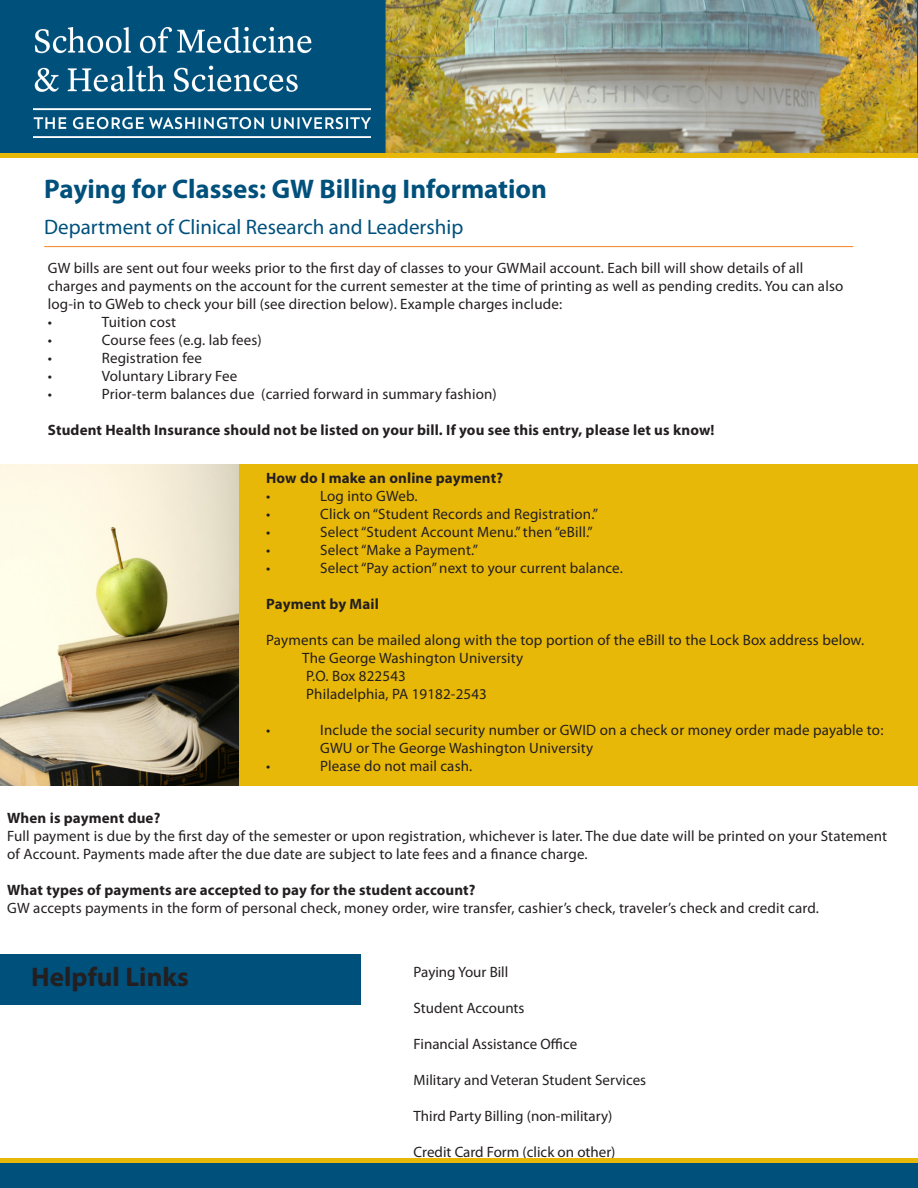
<style>
.page{position:relative;width:918px;height:1188px;background:#fff}
.page>*{position:absolute;margin:0;border:0;box-sizing:border-box;transform-origin:0 0}
.t1{font:700 27px "Myriad Pro";color:#00507c}
.t2{font:700 27px "Myriad Pro";color:#231f20}
.t3{font:21px "Myriad Pro";color:#00507c}
.t4{font:15px/18px "Myriad Pro";letter-spacing:.01em;color:#231f20}
.t5{font:700 15px "Myriad Pro";letter-spacing:.01em;color:#231f20}
</style>
<div class="page">
<div style="left:0;top:464px;width:918px;height:321px;background:#e8b809"></div>
<div style="left:0;top:0;width:918px;height:153px;background:#00507c"></div>
<img style="left:386px;top:0;width:531px;height:153px">
<div style="left:0;top:1161px;width:918px;height:27px;background:#00507c"></div>
<hr style="left:44px;top:246px;width:809px;height:1px;background:#f58220">
<img style="left:1px;top:464px;width:238px;height:321px">
<img style="left:33px;top:28px;width:337px;height:109px">
<div style="left:0;top:955px;width:360px;height:50px;background:#00507c"></div>
<hr style="left:0;top:1159px;width:918px;height:4px;background:#e8b809">
<div style="left:0;top:153px;width:918px;height:5px;background:#e8b809"></div>
<p class="t1" style="left:44px;top:171px;width:504px">Paying for Classes: GW Billing Information</p>
<p class="t3" style="left:44px;top:214px;width:421px">Department of Clinical Research and Leadership</p>
<p class="t4" style="left:48px;top:259px;width:797px">GW bills are sent out four weeks prior to the first day of classes to your GWMail account. Each bill will show details of all charges and payments on the account for the current semester at the time of printing as well as pending credits. You can also log-in to GWeb to check your bill (see direction below). Example charges include:</p>
<p class="t4" style="left:48px;top:313px;width:6px">•</p>
<p class="t4" style="left:102px;top:313px;width:76px">Tuition cost</p>
<p class="t4" style="left:48px;top:331px;width:6px">•</p>
<p class="t4" style="left:102px;top:331px;width:161px">Course fees (e.g. lab fees)</p>
<p class="t4" style="left:48px;top:349px;width:6px">•</p>
<p class="t4" style="left:102px;top:349px;width:102px">Registration fee</p>
<p class="t4" style="left:48px;top:367px;width:6px">•</p>
<p class="t4" style="left:102px;top:367px;width:137px">Voluntary Library Fee</p>
<p class="t4" style="left:48px;top:385px;width:6px">•</p>
<p class="t4" style="left:102px;top:385px;width:396px">Prior-term balances due (carried forward in summary fashion)</p>
<p class="t5" style="left:48px;top:420px;width:668px">Student Health Insurance should not be listed on your bill. If you see this entry, please let us know!</p>
<p class="t5" style="left:266px;top:469px;width:238px">How do I make an online payment?</p>
<p class="t4" style="left:266px;top:487px;width:6px">•</p>
<p class="t4" style="left:320px;top:487px;width:99px">Log into GWeb.</p>
<p class="t4" style="left:266px;top:505px;width:6px">•</p>
<p class="t4" style="left:320px;top:505px;width:280px">Click on “Student Records and Registration.”</p>
<p class="t4" style="left:266px;top:523px;width:6px">•</p>
<p class="t4" style="left:320px;top:523px;width:274px">Select“Student Account Menu.”then “eBill.”</p>
<p class="t4" style="left:266px;top:541px;width:6px">•</p>
<p class="t4" style="left:320px;top:541px;width:159px">Select“Make a Payment.”</p>
<p class="t4" style="left:266px;top:559px;width:6px">•</p>
<p class="t4" style="left:320px;top:559px;width:304px">Select“Pay action” next to your current balance.</p>
<p class="t5" style="left:266px;top:595px;width:114px">Payment by Mail</p>
<p class="t4" style="left:266px;top:631px;width:600px">Payments can be mailed along with the top portion of the eBill to the Lock Box address below.</p>
<p class="t4" style="left:302px;top:649px;width:223px">The George Washington University</p>
<p class="t4" style="left:306px;top:667px;width:101px">P.O. Box 822543</p>
<p class="t4" style="left:306px;top:685px;width:182px">Philadelphia, PA 19182-2543</p>
<p class="t4" style="left:266px;top:721px;width:6px">•</p>
<p class="t4" style="left:320px;top:721px;width:565px">Include the social security number or GWID on a check or money order made payable to:<br>GWU or The George Washington University</p>
<p class="t4" style="left:266px;top:757px;width:6px">•</p>
<p class="t4" style="left:320px;top:757px;width:154px">Please do not mail cash.</p>
<p class="t5" style="left:7px;top:809px;width:155px">When is payment due?</p>
<p class="t4" style="left:7px;top:827px;width:881px">Full payment is due by the first day of the semester or upon registration, whichever is later. The due date will be printed on your Statement of Account. Payments made after the due date are subject to late fees and a finance charge.</p>
<p class="t5" style="left:7px;top:881px;width:470px">What types of payments are accepted to pay for the student account?</p>
<p class="t4" style="left:7px;top:899px;width:813px">GW accepts payments in the form of personal check, money order, wire transfer, cashier’s check, traveler’s check and credit card.</p>
<p class="t2" style="left:31px;top:959px;width:159px">Helpful Links</p>
<p class="t4" style="left:414px;top:963px;width:96px">Paying Your Bill</p>
<p class="t4" style="left:414px;top:999px;width:112px">Student Accounts</p>
<p class="t4" style="left:414px;top:1035px;width:165px">Financial Assistance Office</p>
<p class="t4" style="left:414px;top:1071px;width:234px">Military and Veteran Student Services</p>
<p class="t4" style="left:414px;top:1107px;width:200px">Third Party Billing (non-military)</p>
<p class="t4" style="left:414px;top:1143px;width:203px">Credit Card Form (click on other)</p>
</div>
